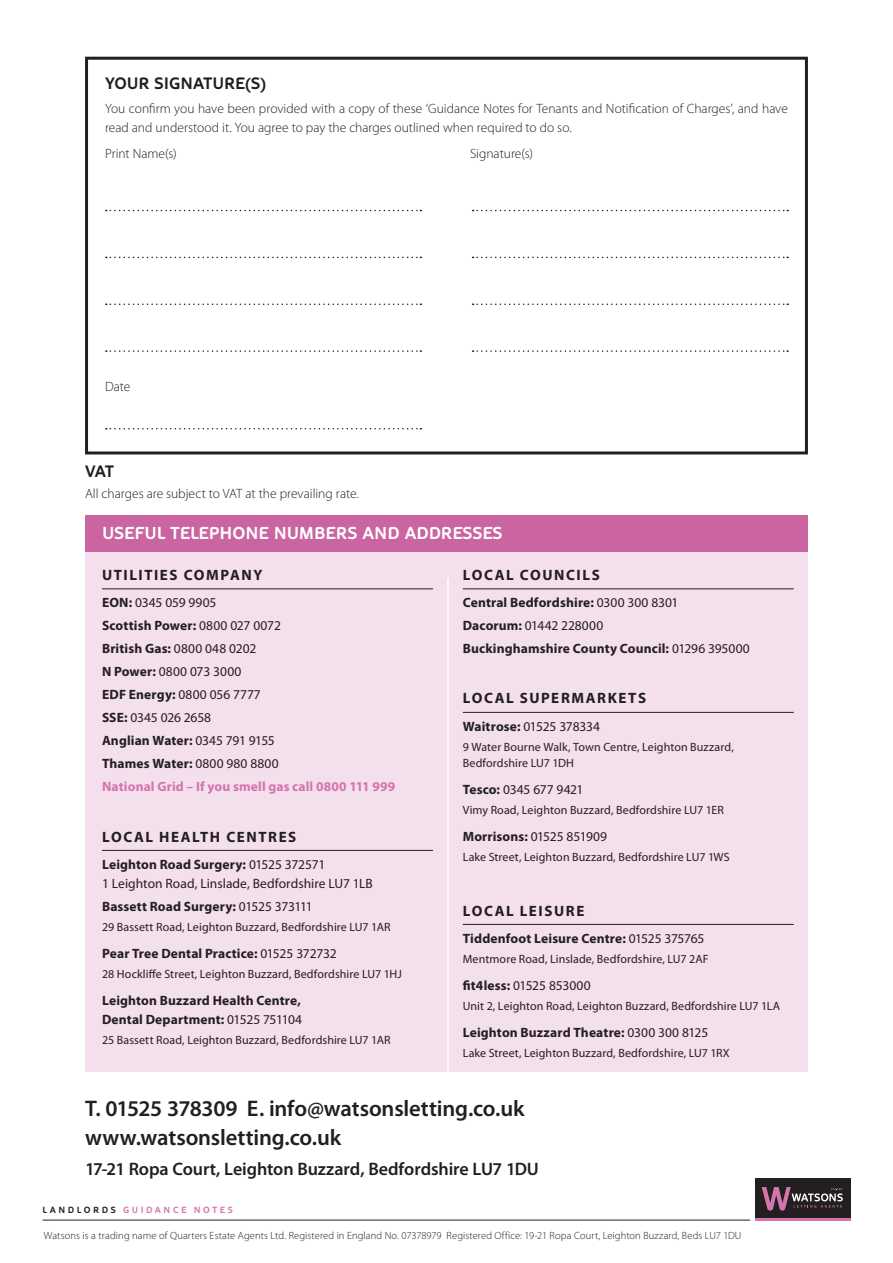
<style>
.page{position:relative;width:893px;height:1263px;background:#fff}
.page>*{position:absolute;margin:0;border:0;box-sizing:border-box;transform-origin:0 0}
.t1{font:600 22.65px "Myriad Pro";letter-spacing:-.01em;color:#231f20}
.t2{font:600 18px "Myriad Pro";letter-spacing:-.005em;color:#231f20}
.Subhead{font:700 17.25px "Oblik";color:#fff}
.Subhead-2{font:700 16.5px "Oblik";letter-spacing:-.005em;color:#231f20}
.Category{font:700 15px "Myriad Pro";letter-spacing:.105em;color:#231f20}
.Useful_Tels{font:700 13.5px/18.8px "Myriad Pro";letter-spacing:.01em;color:#231f20}
.Body{font:300 13.5px/19.5px "Myriad Pro";color:#231f20}
.Useful_Tels-2{font:13.5px/18.8px "Myriad Pro";color:#231f20}
.Useful_Tels-3{font:13.5px "Myriad Pro";letter-spacing:-.02em;color:#231f20}
.Useful_Tels-4{font:700 13.5px "Myriad Pro";letter-spacing:.01em;color:#d474af}
.Useful_Tels_Address{font:12px/15.8px "Myriad Pro";letter-spacing:.005em;color:#231f20}
.t3{font:300 10.5px "Myriad Pro";letter-spacing:.01em;color:#231f20}
.t4{font:700 9px "Oblik";letter-spacing:.28em;color:#d474af}
.s1{font-weight:700}
.s2{font-weight:400}
.s3{color:#231f20}
</style>
<div class="page">
<div style="left:755px;top:1179px;width:96px;height:39px;background:#231f20"></div>
<hr style="left:755px;top:1218px;width:96px;height:2px;background:#d474af">
<svg style="left:762px;top:1187px;width:81px;height:24px"></svg>
<hr style="left:43px;top:1220px;width:707px;height:1px;background:#231f20">
<div style="left:85px;top:515px;width:723px;height:556px;background:#f4dfec"></div>
<div style="left:85px;top:515px;width:723px;height:36px;background:#ca65a1"></div>
<hr style="left:102px;top:588px;width:331px;height:1px;background:#231f20">
<hr style="left:102px;top:850px;width:331px;height:1px;background:#231f20">
<hr style="left:463px;top:588px;width:331px;height:1px;background:#231f20">
<hr style="left:463px;top:712px;width:331px;height:1px;background:#231f20">
<hr style="left:463px;top:924px;width:331px;height:1px;background:#231f20">
<hr style="left:447px;top:578px;width:2px;height:540px;background:#fff">
<div style="left:85px;top:57px;width:723px;height:397px;border:3px solid #231f20"></div>
<svg style="left:106px;top:210px;width:315px;height:1px"></svg>
<svg style="left:473px;top:210px;width:315px;height:1px"></svg>
<svg style="left:106px;top:257px;width:315px;height:1px"></svg>
<svg style="left:473px;top:257px;width:315px;height:1px"></svg>
<svg style="left:106px;top:303px;width:315px;height:2px"></svg>
<svg style="left:473px;top:303px;width:315px;height:2px"></svg>
<svg style="left:106px;top:350px;width:315px;height:2px"></svg>
<svg style="left:473px;top:350px;width:315px;height:2px"></svg>
<svg style="left:106px;top:428px;width:315px;height:1px"></svg>
<p class="Subhead-2" style="left:105px;top:74px;width:163px">YOUR SIGNATURE(S)</p>
<p class="Body" style="left:105px;top:99px;width:684px">You confirm you have been provided with a copy of these ‘Guidance Notes for Tenants and Notification of Charges’, and have read and understood it. You agree to pay the charges outlined when required to do so.</p>
<p class="Body" style="left:105px;top:144px;width:73px">Print Name(s)</p>
<p class="Body" style="left:470px;top:144px;width:64px">Signature(s)</p>
<p class="Body" style="left:105px;top:377px;width:27px">Date</p>
<p class="Subhead-2" style="left:85px;top:461px;width:30px">VAT</p>
<p class="Body" style="left:85px;top:484px;width:275px">All charges are subject to VAT at the prevailing rate.</p>
<p class="Subhead" style="left:102px;top:524px;width:402px">USEFUL TELEPHONE NUMBERS AND ADDRESSES</p>
<p class="Category" style="left:102px;top:565px;width:162px">UTILITIES COMPANY</p>
<p class="Useful_Tels-2" style="left:102px;top:593px;width:116px"><span class="s1">EON:</span> 0345 059 9905</p>
<p class="Useful_Tels" style="left:102px;top:616px;width:180px">Scottish Power: <span class="s2">0800 027 0072</span></p>
<p class="Useful_Tels" style="left:102px;top:639px;width:156px">British Gas: <span class="s2">0800 048 0202</span></p>
<p class="Useful_Tels-2" style="left:102px;top:662px;width:141px"><span class="s1">N Power:</span> 0800 073 3000</p>
<p class="Useful_Tels-2" style="left:102px;top:685px;width:160px"><span class="s1">EDF Energy:</span> 0800 056 7777</p>
<p class="Useful_Tels-2" style="left:102px;top:708px;width:111px"><span class="s1">SSE:</span> 0345 026 2658</p>
<p class="Useful_Tels" style="left:102px;top:731px;width:174px">Anglian Water: <span class="s2">0345 791 9155</span></p>
<p class="Useful_Tels" style="left:102px;top:754px;width:178px">Thames Water: <span class="s2">0800 980 8800</span></p>
<p class="Useful_Tels-4" style="left:102px;top:778px;width:295px">National Grid – If you smell gas call 0800 111 999</p>
<p class="Category" style="left:102px;top:827px;width:196px">LOCAL HEALTH CENTRES</p>
<p class="Useful_Tels-2" style="left:102px;top:855px;width:272px"><span class="s1">Leighton Road Surgery:</span> 01525 372571<br>1 Leighton Road, Linslade, Bedfordshire LU7 1LB</p>
<p class="Useful_Tels" style="left:102px;top:896px;width:212px">Bassett Road Surgery: <span class="s2">01525 373111</span></p>
<p class="Useful_Tels_Address" style="left:102px;top:918px;width:290px">29 Bassett Road, Leighton Buzzard, Bedfordshire LU7 1AR</p>
<p class="Useful_Tels" style="left:102px;top:943px;width:236px">Pear Tree Dental Practice: <span class="s2">01525 372732</span></p>
<p class="Useful_Tels_Address" style="left:102px;top:966px;width:301px">28 Hockliffe Street, Leighton Buzzard, Bedfordshire LU7 1HJ</p>
<p class="Useful_Tels" style="left:102px;top:991px;width:202px">Leighton Buzzard Health Centre,<br>Dental Department: <span class="s2">01525 751104</span></p>
<p class="Useful_Tels_Address" style="left:102px;top:1032px;width:290px">25 Bassett Road, Leighton Buzzard, Bedfordshire LU7 1AR</p>
<p class="Category" style="left:463px;top:565px;width:139px">LOCAL COUNCILS</p>
<p class="Useful_Tels" style="left:463px;top:593px;width:217px">Central Bedfordshire: <span class="s2">0300 300 8301</span></p>
<p class="Useful_Tels-2" style="left:463px;top:616px;width:142px"><span class="s1">Dacorum:</span> 01442 228000</p>
<p class="Useful_Tels" style="left:463px;top:639px;width:289px">Buckinghamshire County Council: <span class="s2">01296 395000</span></p>
<p class="Category" style="left:463px;top:689px;width:185px">LOCAL SUPERMARKETS</p>
<p class="Useful_Tels-3" style="left:463px;top:718px;width:139px"><span class="s1">Waitrose:</span> 01525 378334</p>
<p class="Useful_Tels_Address" style="left:463px;top:739px;width:273px">9 Water Bourne Walk, Town Centre, Leighton Buzzard,<br>Bedfordshire LU7 1DH</p>
<p class="Useful_Tels-2" style="left:463px;top:780px;width:122px"><span class="s1">Tesco:</span> 0345 677 9421</p>
<p class="Useful_Tels_Address" style="left:463px;top:802px;width:263px">Vimy Road, Leighton Buzzard, Bedfordshire LU7 1ER</p>
<p class="Useful_Tels-3" style="left:463px;top:828px;width:146px"><span class="s1">Morrisons:</span> 01525 851909</p>
<p class="Useful_Tels_Address" style="left:463px;top:849px;width:268px">Lake Street, Leighton Buzzard, Bedfordshire LU7 1WS</p>
<p class="Category" style="left:463px;top:901px;width:123px">LOCAL LEISURE</p>
<p class="Useful_Tels" style="left:463px;top:928px;width:243px">Tiddenfoot Leisure Centre: <span class="s2">01525 375765</span></p>
<p class="Useful_Tels_Address" style="left:463px;top:951px;width:247px">Mentmore Road, Linslade, Bedfordshire, LU7 2AF</p>
<p class="Useful_Tels-2" style="left:463px;top:976px;width:129px"><span class="s1">fit4less:</span> 01525 853000</p>
<p class="Useful_Tels_Address" style="left:463px;top:998px;width:319px">Unit 2, Leighton Road, Leighton Buzzard, Bedfordshire LU7 1LA</p>
<p class="Useful_Tels" style="left:463px;top:1023px;width:247px">Leighton Buzzard Theatre: <span class="s2">0300 300 8125</span></p>
<p class="Useful_Tels_Address" style="left:463px;top:1045px;width:269px">Lake Street, Leighton Buzzard, Bedfordshire, LU7 1RX</p>
<p class="t1" style="left:85px;top:1094px;width:441px">T. 01525 378309 E. info@watsonsletting.co.uk</p>
<p class="t1" style="left:85px;top:1123px;width:258px">www.watsonsletting.co.uk</p>
<p class="t2" style="left:85px;top:1157px;width:455px">17-21 Ropa Court, Leighton Buzzard, Bedfordshire LU7 1DU</p>
<p class="t4" style="left:43px;top:1205px;width:192px"><span class="s3">LANDLORDS</span> GUIDANCE NOTES</p>
<p class="t3" style="left:44px;top:1229px;width:699px">Watsons is a trading name of Quarters Estate Agents Ltd. Registered in England No. 07378979 Registered Office: 19-21 Ropa Court, Leighton Buzzard, Beds LU7 1DU</p>
</div>
